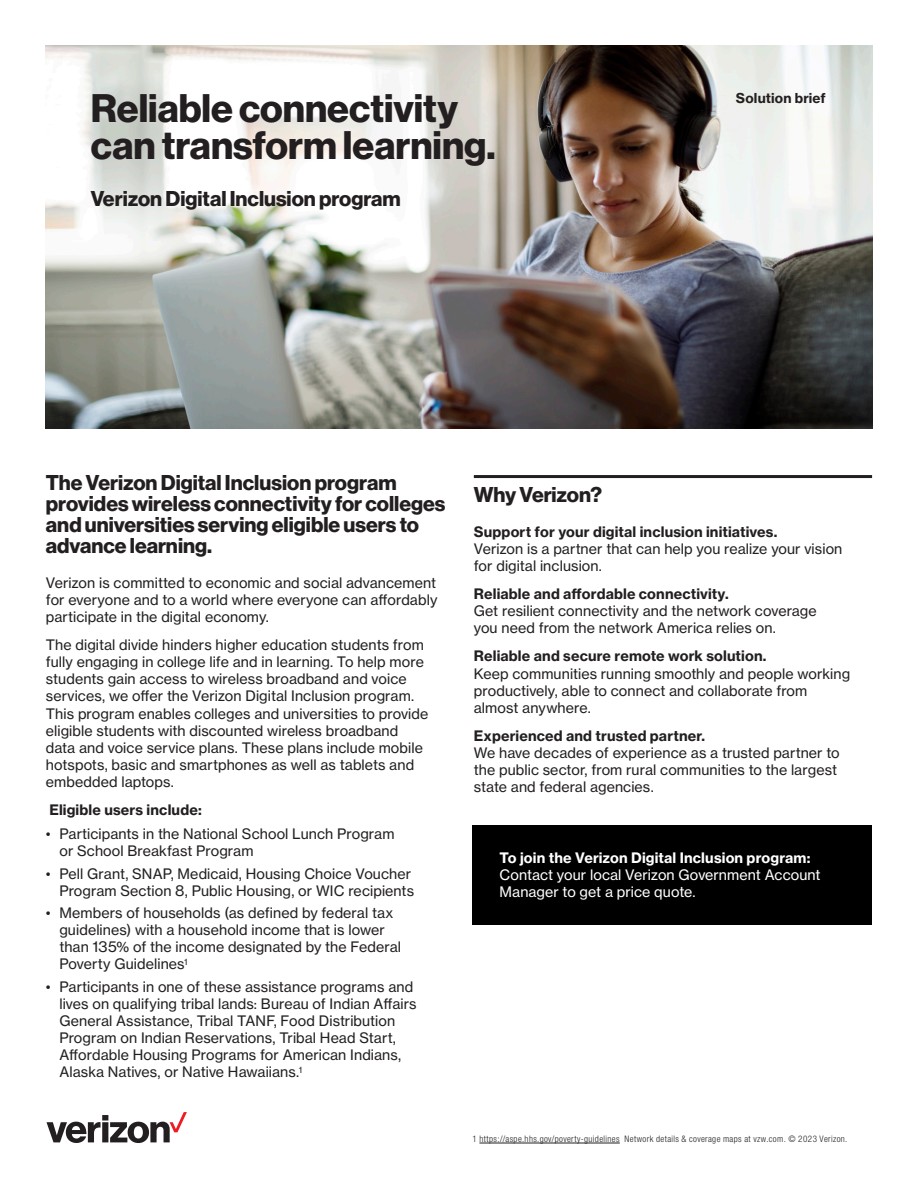
<style>
.page{position:relative;width:918px;height:1188px;background:#fff}
.page>*{position:absolute;margin:0;border:0;box-sizing:border-box;transform-origin:0 0}
.t1{font:700 39px/37px "Verizon NHGDS";color:#231f20}
.t2{font:700 21px/21px "Verizon NHGDS";color:#231f20}
.t3{font:14.25px/17.1px "Verizon NHGTX";letter-spacing:.005em;color:#231f20}
.t4{font:700 14.25px "Verizon NHGTX";letter-spacing:.01em;color:#231f20}
.t5{font:14.25px/17.1px "Verizon NHGTX";letter-spacing:.005em;color:#fff}
.t6{font:700 14.25px "Verizon NHGTX";letter-spacing:.01em;color:#fff}
.t7{font:700 13.5px "Verizon NHGTX";letter-spacing:.01em;color:#231f20}
.t8{font:300 condensed 9px "Helvetica Neue LT Std";letter-spacing:.04em;color:#231f20}
</style>
<div class="page">
<img style="left:46px;top:46px;width:826px;height:382px">
<hr style="left:474px;top:475px;width:398px;height:3px;background:#231f20">
<svg style="left:46px;top:1112px;width:141px;height:31px"></svg>
<hr style="left:479px;top:1143px;width:141px;height:1px;background:#231f20">
<div style="left:472px;top:825px;width:400px;height:100px;background:#000"></div>
<h1 class="t1" style="left:91px;top:89px;width:406px">Reliable connectivity can transform learning.</h1>
<h2 class="t2" style="left:91px;top:187px;width:311px">Verizon Digital Inclusion program</h2>
<p class="t7" style="left:736px;top:90px;width:91px">Solution brief</p>
<h2 class="t2" style="left:46px;top:472px;width:401px">The Verizon Digital Inclusion program provides wireless connectivity for colleges and universities serving eligible users to advance learning.</h2>
<p class="t3" style="left:46px;top:574px;width:393px;text-align:justify">Verizon is committed to economic and social advancement for everyone and to a world where everyone can affordably participate in the digital economy.</p>
<p class="t3" style="left:46px;top:636px;width:384px">The digital divide hinders higher education students from fully engaging in college life and in learning. To help more students gain access to wireless broadband and voice services, we offer the Verizon Digital Inclusion program.<br>This program enables colleges and universities to provide eligible students with discounted wireless broadband data and voice service plans. These plans include mobile hotspots, basic and smartphones as well as tablets and embedded laptops.</p>
<p class="t4" style="left:49px;top:801px;width:154px">Eligible users include:</p>
<p class="t3" style="left:59px;top:825px;width:337px;text-indent:-14px">• Participants in the National School Lunch Program or School Breakfast Program</p>
<p class="t3" style="left:46px;top:864px;width:370px;text-align:right">• Pell Grant, SNAP, Medicaid, Housing Choice Voucher<br>Program Section 8, Public Housing, or WIC recipients</p>
<p class="t3" style="left:59px;top:904px;width:343px;text-indent:-13px">• Members of households (as defined by federal tax guidelines) with a household income that is lower than 135% of the income designated by the Federal Poverty Guidelines<sup>1</sup></p>
<p class="t3" style="left:59px;top:978px;width:359px;text-indent:-13px">• Participants in one of these assistance programs and lives on qualifying tribal lands: Bureau of Indian Affairs General Assistance, Tribal TANF, Food Distribution Program on Indian Reservations, Tribal Head Start, Affordable Housing Programs for American Indians, Alaska Natives, or Native Hawaiians.<sup>1</sup></p>
<h2 class="t2" style="left:474px;top:484px;width:130px">Why Verizon?</h2>
<p class="t4" style="left:474px;top:523px;width:305px">Support for your digital inclusion initiatives.</p>
<p class="t3" style="left:474px;top:540px;width:370px">Verizon is a partner that can help you realize your vision for digital inclusion.</p>
<p class="t4" style="left:474px;top:585px;width:256px">Reliable and affordable connectivity.</p>
<p class="t3" style="left:474px;top:602px;width:344px">Get resilient connectivity and the network coverage you need from the network America relies on.</p>
<p class="t4" style="left:474px;top:647px;width:294px">Reliable and secure remote work solution.</p>
<p class="t3" style="left:474px;top:665px;width:378px">Keep communities running smoothly and people working productively, able to connect and collaborate from almost anywhere.</p>
<p class="t4" style="left:474px;top:727px;width:233px">Experienced and trusted partner.</p>
<p class="t3" style="left:474px;top:744px;width:367px">We have decades of experience as a trusted partner to the public sector, from rural communities to the largest state and federal agencies.</p>
<p class="t6" style="left:500px;top:849px;width:313px">To join the Verizon Digital Inclusion program:</p>
<p class="t5" style="left:500px;top:866px;width:323px">Contact your local Verizon Government Account<br>Manager to get a price quote.</p>
<p class="t8" style="left:472px;top:1134px;width:376px">1 https://aspe.hhs.gov/poverty-guidelines Network details &amp; coverage maps at vzw.com. © 2023 Verizon.</p>
</div>
